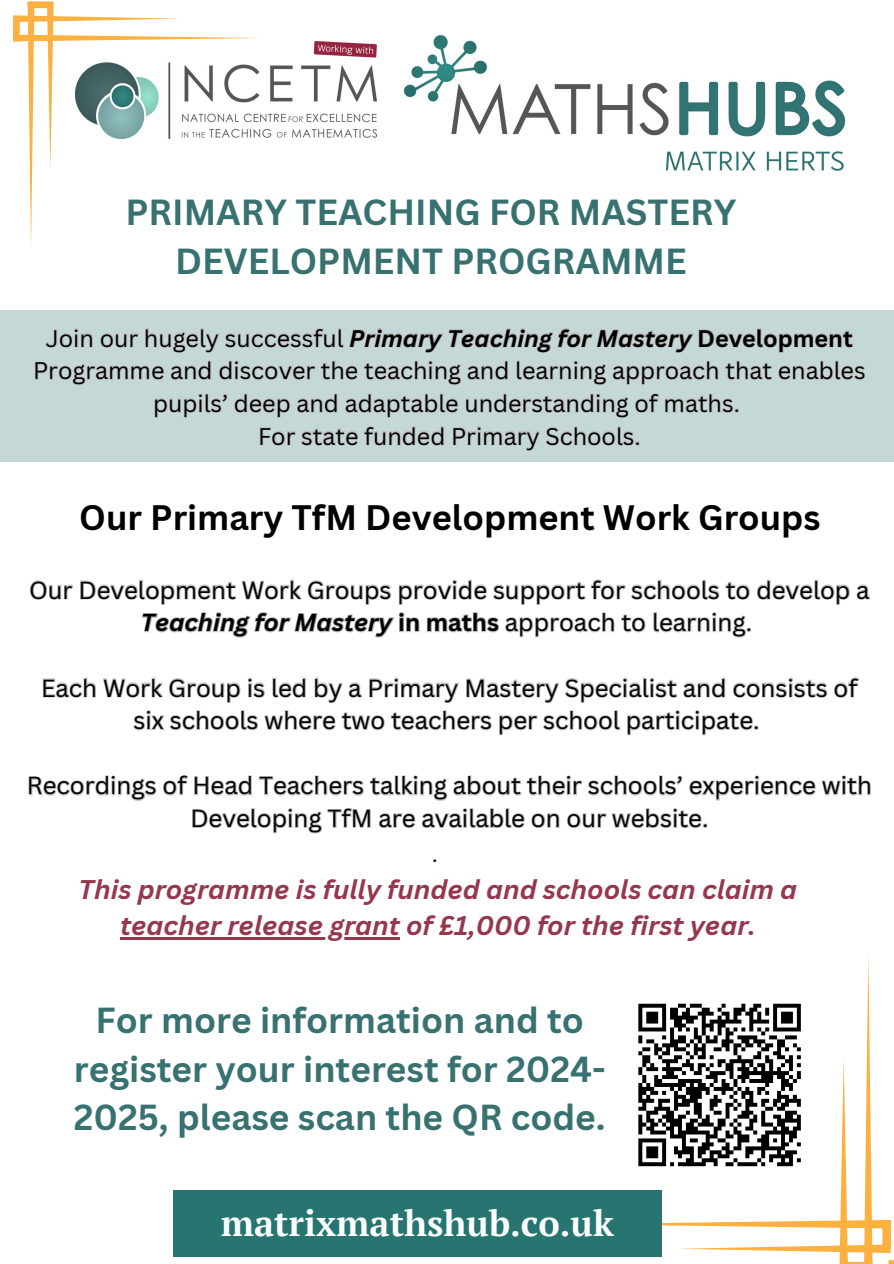
<style>
.page{position:relative;width:894px;height:1264px;background:#fff}
.page>*{position:absolute;margin:0;border:0;box-sizing:border-box;transform-origin:0 0}
.t1{font:700 36px "PT Serif";color:#fbfdfe}
.t2{font:700 35.25px/48.4px "Canva Sans";color:#387270;text-align:center}
.t3{font:700 34.5px "Canva Sans";color:#000}
.t4{font:italic 700 26.4px "Canva Sans";color:#96374d}
.t5{font:24px/32.7px "Canva Sans";color:#000;text-align:center}
.t6{font:23.4px/32.7px "Canva Sans";color:#000;text-align:center}
.t7{font:23.25px "Canva Sans";color:#000}
.s1{font-weight:700;font-style:italic}
.s2{font-weight:700}
</style>
<div class="page">
<img style="left:403px;top:35px;width:443px;height:136px">
<svg style="left:13px;top:2px;width:247px;height:246px"></svg>
<div style="left:31px;top:1px;width:17px;height:7px;background:#fbb040"></div>
<div style="left:173px;top:1190px;width:488px;height:66px;background:#277470"></div>
<img style="left:75px;top:41px;width:302px;height:98px">
<div style="left:0;top:311px;width:893px;height:151px;background:#c3d8d7"></div>
<svg style="left:35px;top:328px;width:830px;height:58px"></svg>
<svg style="left:154px;top:393px;width:585px;height:58px"></svg>
<svg style="left:30px;top:579px;width:841px;height:59px"></svg>
<svg style="left:42px;top:677px;width:818px;height:59px"></svg>
<svg style="left:28px;top:775px;width:843px;height:59px"></svg>
<hr style="left:120px;top:937px;width:280px;height:2px;background:#96374d">
<svg style="left:574px;top:956px;width:319px;height:307px"></svg>
<p class="t2" style="left:125px;top:187px;width:612px">PRIMARY TEACHING FOR MASTERY<br>DEVELOPMENT PROGRAMME</p>
<h1 class="t6" style="left:33px;top:321px;width:833px">Join our hugely successful <span class="s1">Primary Teaching for Mastery</span> <span class="s2">Development<br></span>Programme and discover the teaching and learning approach that enables pupils’ deep and adaptable understanding of maths.</h1>
<p class="t6" style="left:258px;top:419px;width:384px">For state funded Primary Schools.</p>
<h3 class="t3" style="left:79px;top:493px;width:742px">Our Primary TfM Development Work Groups</h3>
<h2 class="t5" style="left:29px;top:573px;width:841px">Our Development Work Groups provide support for schools to develop a<br><span class="s1">Teaching for Mastery</span> <span class="s2">in maths</span> approach to learning.</h2>
<h3 class="t5" style="left:41px;top:671px;width:817px">Each Work Group is led by a Primary Mastery Specialist and consists of six schools where two teachers per school participate.</h3>
<h3 class="t5" style="left:27px;top:768px;width:846px">Recordings of Head Teachers talking about their schools’ experience with<br>Developing TfM are available on our website.</h3>
<p class="t7" style="left:432px;top:836px;width:8px">.</p>
<p class="t4" style="left:79px;top:870px;width:720px">This programme is fully funded and schools can claim a</p>
<p class="t4" style="left:120px;top:906px;width:637px">teacher release grant of £1,000 for the first year.</p>
<h3 class="t2" style="left:74px;top:995px;width:533px">For more information and to register your interest for 2024-<br>2025, please scan the QR code.</h3>
<p class="t1" style="left:220px;top:1198px;width:395px">matrixmathshub.co.uk</p>
</div>
